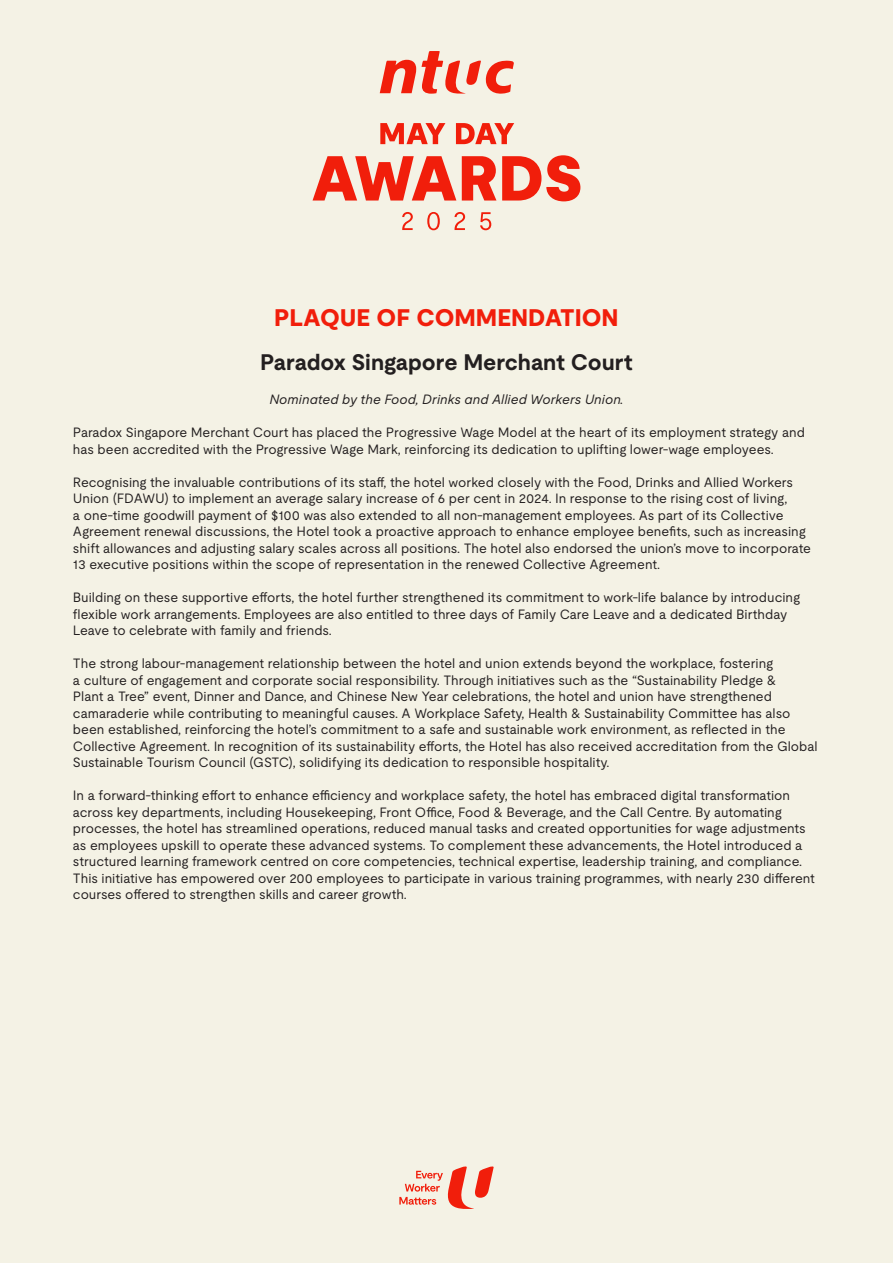
<style>
.page{position:relative;width:893px;height:1263px;background:#f4f2e5}
.page>*{position:absolute;margin:0;border:0;box-sizing:border-box;transform-origin:0 0}
.Awards_Title{font:800 24px "Moderat";color:#f11e0b}
.Name_of_Awardee{font:700 22.5px "Moderat";letter-spacing:-.005em;color:#231f20}
.Body_Text{font:13.5px/16.5px "Moderat";color:#231f20}
.Nominated_by{font:italic 13.5px "Moderat";color:#231f20}
</style>
<div class="page">
<svg style="left:399px;top:1166px;width:95px;height:43px"></svg>
<svg style="left:380px;top:51px;width:134px;height:43px"></svg>
<svg style="left:402px;top:212px;width:11px;height:18px"></svg>
<svg style="left:427px;top:212px;width:13px;height:18px"></svg>
<svg style="left:455px;top:212px;width:10px;height:18px"></svg>
<svg style="left:480px;top:212px;width:11px;height:18px"></svg>
<svg style="left:380px;top:123px;width:65px;height:21px"></svg>
<svg style="left:456px;top:123px;width:58px;height:21px"></svg>
<svg style="left:313px;top:156px;width:143px;height:45px"></svg>
<svg style="left:462px;top:156px;width:34px;height:45px"></svg>
<svg style="left:502px;top:155px;width:78px;height:46px"></svg>
<p class="Awards_Title" style="left:274px;top:300px;width:346px">PLAQUE OF COMMENDATION</p>
<p class="Name_of_Awardee" style="left:260px;top:345px;width:374px">Paradox Singapore Merchant Court</p>
<p class="Nominated_by" style="left:269px;top:389px;width:356px">Nominated by the Food, Drinks and Allied Workers Union.</p>
<p class="Body_Text" style="left:73px;top:423px;width:733px">Paradox Singapore Merchant Court has placed the Progressive Wage Model at the heart of its employment strategy and has been accredited with the Progressive Wage Mark, reinforcing its dedication to uplifting lower-wage employees.</p>
<p class="Body_Text" style="left:73px;top:473px;width:739px">Recognising the invaluable contributions of its staff, the hotel worked closely with the Food, Drinks and Allied Workers Union (FDAWU) to implement an average salary increase of 6 per cent in 2024. In response to the rising cost of living,<br>a one-time goodwill payment of $100 was also extended to all non-management employees. As part of its Collective Agreement renewal discussions, the Hotel took a proactive approach to enhance employee benefits, such as increasing shift allowances and adjusting salary scales across all positions. The hotel also endorsed the union’s move to incorporate 13 executive positions within the scope of representation in the renewed Collective Agreement.</p>
<p class="Body_Text" style="left:73px;top:588px;width:728px">Building on these supportive efforts, the hotel further strengthened its commitment to work-life balance by introducing flexible work arrangements. Employees are also entitled to three days of Family Care Leave and a dedicated Birthday<br>Leave to celebrate with family and friends.</p>
<p class="Body_Text" style="left:73px;top:654px;width:746px">The strong labour-management relationship between the hotel and union extends beyond the workplace, fostering<br>a culture of engagement and corporate social responsibility. Through initiatives such as the “Sustainability Pledge &amp;<br>Plant a Tree” event, Dinner and Dance, and Chinese New Year celebrations, the hotel and union have strengthened camaraderie while contributing to meaningful causes. A Workplace Safety, Health &amp; Sustainability Committee has also been established, reinforcing the hotel’s commitment to a safe and sustainable work environment, as reflected in the Collective Agreement. In recognition of its sustainability efforts, the Hotel has also received accreditation from the Global Sustainable Tourism Council (GSTC), solidifying its dedication to responsible hospitality.</p>
<p class="Body_Text" style="left:73px;top:786px;width:743px">In a forward-thinking effort to enhance efficiency and workplace safety, the hotel has embraced digital transformation across key departments, including Housekeeping, Front Office, Food &amp; Beverage, and the Call Centre. By automating processes, the hotel has streamlined operations, reduced manual tasks and created opportunities for wage adjustments as employees upskill to operate these advanced systems. To complement these advancements, the Hotel introduced a structured learning framework centred on core competencies, technical expertise, leadership training, and compliance.<br>This initiative has empowered over 200 employees to participate in various training programmes, with nearly 230 different courses offered to strengthen skills and career growth.</p>
</div>
